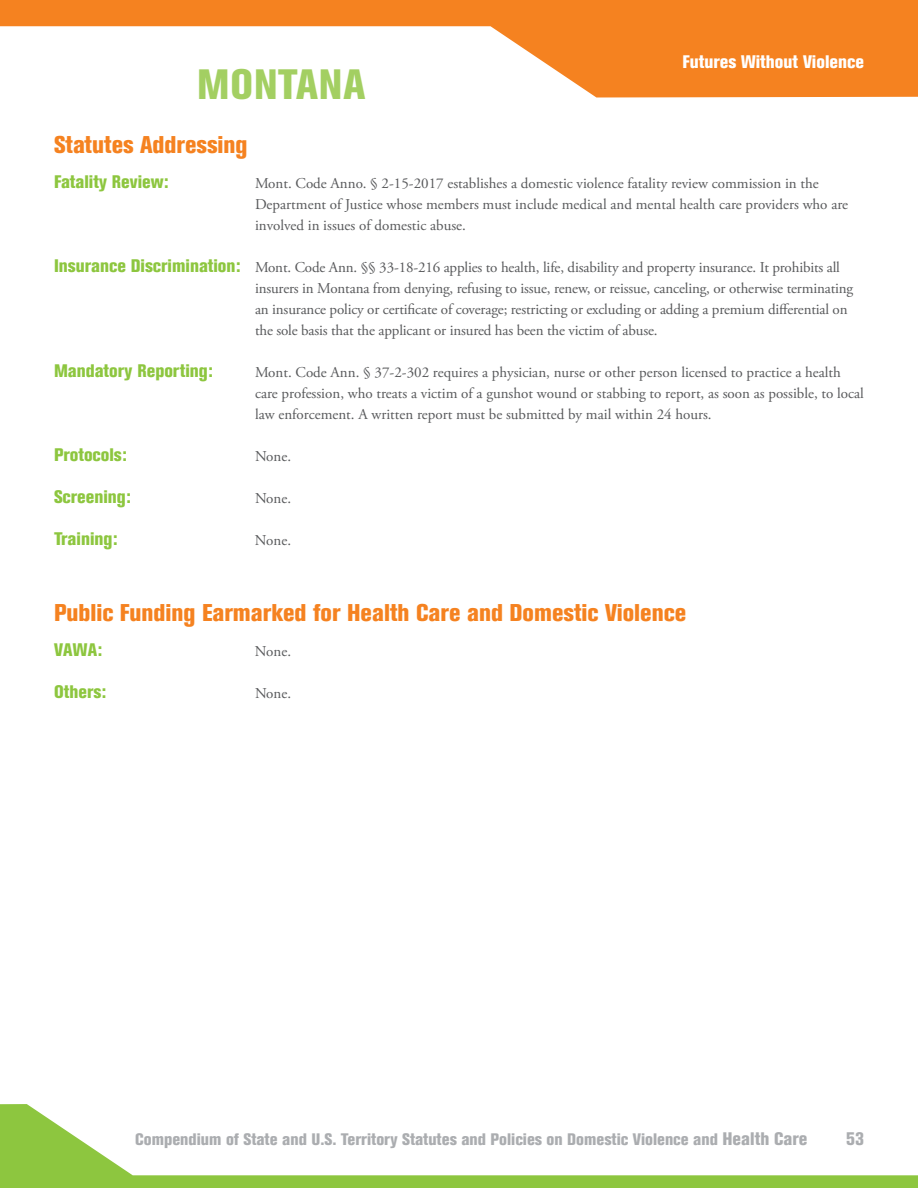
<style>
.page{position:relative;width:918px;height:1188px;background:#fff}
.page>*{position:absolute;margin:0;border:0;box-sizing:border-box;transform-origin:0 0}
.t1{font:800 condensed 42px "Akzidenz Grotesk BE";letter-spacing:.02em;color:#a3cf62}
.t2{font:800 condensed 24px "Akzidenz Grotesk BE";color:#f58220}
.t3{font:800 condensed 18px "Akzidenz Grotesk BE";color:#8dc63f}
.t4{font:800 condensed 18px "Akzidenz Grotesk BE";color:#fff}
.t5{font:800 condensed 18px "Akzidenz Grotesk BE";color:#abadb0}
.t6{font:800 condensed 16.5px "Akzidenz Grotesk BE";color:#abadb0}
.t7{font:15px/21px "Adobe Garamond Pro";color:#58595b}
.s1{font-family:"Akzidenz Grotesk BE";font-weight:800;font-stretch:condensed;font-size:18px;color:#8dc63f}
.s2{font-size:18px}
</style>
<div class="page">
<svg style="left:0;top:0;width:918px;height:98px;fill:#f58220"></svg>
<svg style="left:0;top:1104px;width:918px;height:84px"></svg>
<p class="t4" style="left:683px;top:51px;width:183px">Futures Without Violence</p>
<h1 class="t1" style="left:197px;top:60px;width:170px">MONTANA</h1>
<h2 class="t2" style="left:54px;top:131px;width:195px">Statutes Addressing</h2>
<p class="t3" style="left:54px;top:171px;width:116px">Fatality Review:</p>
<p class="t7" style="left:255px;top:173px;width:595px">Mont. Code Anno. § 2-15-2017 establishes a domestic violence fatality review commission in the<br>Department of Justice whose members must include medical and mental health care providers who are involved in issues of domestic abuse.</p>
<p class="t7" style="left:255px;top:257px;width:600px;text-indent:-201px"><span class="s1">Insurance Discrimination:</span> Mont. Code Ann. §§ 33-18-216 applies to health, life, disability and property insurance. It prohibits all insurers in Montana from denying, refusing to issue, renew, or reissue, canceling, or otherwise terminating an insurance policy or certificate of coverage; restricting or excluding or adding a premium differential on the sole basis that the applicant or insured has been the victim of abuse.</p>
<p class="t3" style="left:54px;top:360px;width:161px">Mandatory Reporting:</p>
<p class="t7" style="left:255px;top:362px;width:610px">Mont. Code Ann. § 37-2-302 requires a physician, nurse or other person licensed to practice a health care profession, who treats a victim of a gunshot wound or stabbing to report, as soon as possible, to local law enforcement. A written report must be submitted by mail within 24 hours.</p>
<p class="t3" style="left:54px;top:444px;width:75px">Protocols:</p>
<p class="t7" style="left:255px;top:446px;width:38px">None.</p>
<p class="t3" style="left:54px;top:486px;width:79px">Screening:</p>
<p class="t7" style="left:255px;top:488px;width:38px">None.</p>
<p class="t3" style="left:54px;top:528px;width:65px">Training:</p>
<p class="t7" style="left:255px;top:530px;width:38px">None.</p>
<h2 class="t2" style="left:54px;top:599px;width:634px">Public Funding Earmarked for Health Care and Domestic Violence</h2>
<p class="t3" style="left:54px;top:639px;width:50px">VAWA:</p>
<p class="t7" style="left:255px;top:641px;width:38px">None.</p>
<p class="t3" style="left:54px;top:681px;width:54px">Others:</p>
<p class="t7" style="left:255px;top:683px;width:38px">None.</p>
<p class="t6" style="left:135px;top:1129px;width:674px">Compendium of State and U.S. Territory Statutes and Policies on Domestic Violence and <span class="s2">Health Care</span></p>
<p class="t5" style="left:846px;top:1128px;width:19px">53</p>
</div>
